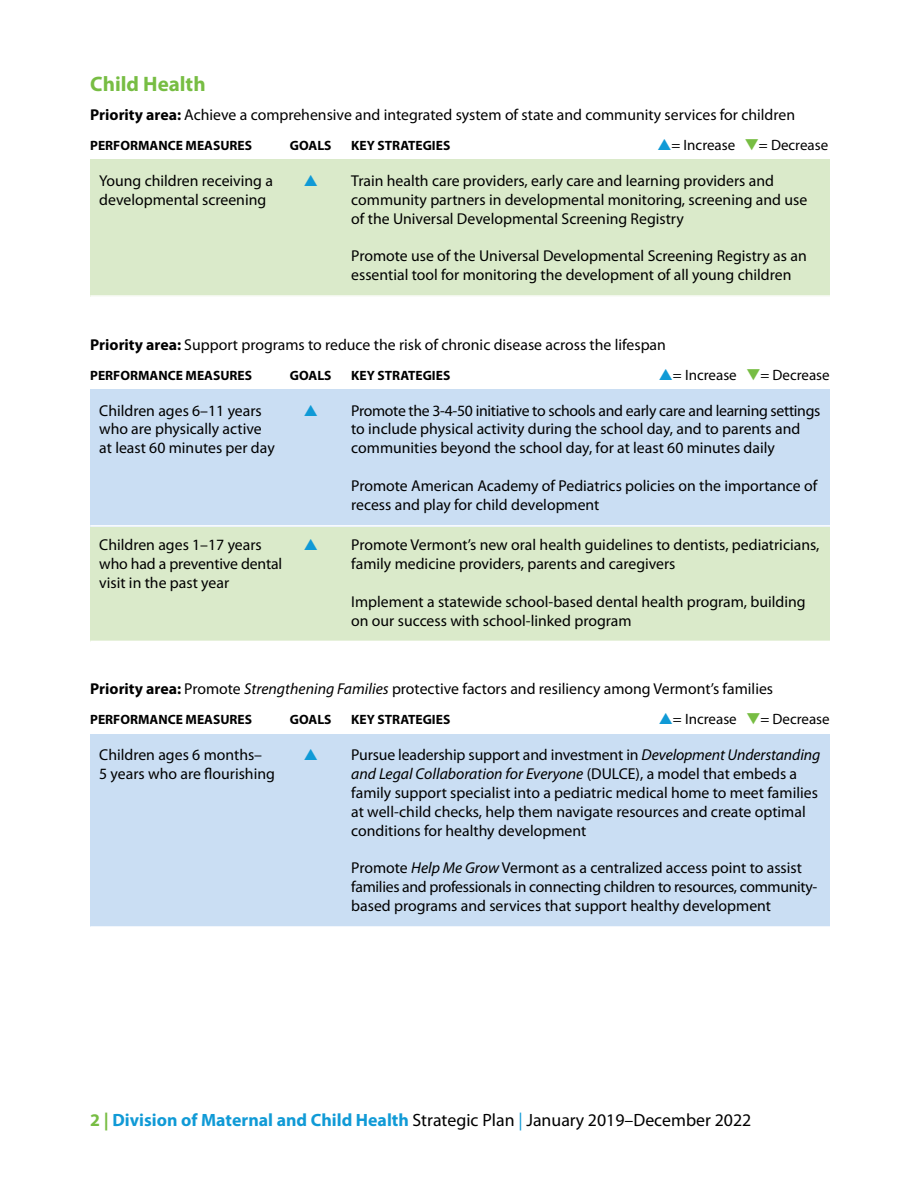
<style>
.page{position:relative;width:918px;height:1188px;background:#fff}
.page>*{position:absolute;margin:0;border:0;box-sizing:border-box;transform-origin:0 0}
.t1{font:700 21px "Myriad Pro";color:#77bd43}
.t2{font:17.85px "Myriad Pro";color:#000}
.t3{font:15.75px/18.9px "Myriad Pro";color:#000}
.t4{font:15.75px "Myriad Pro";letter-spacing:-.02em;color:#000}
.t5{font:15px "Myriad Pro";color:#000}
.t6{font:700 13.5px "Myriad Pro";color:#000}
.s1{font-weight:700}
.s2{color:#109ad6}
.s3{color:#77bd43}
.s4{font-style:italic}
.s5{font-weight:700;color:#77bd43}
.s6{font-weight:700;color:#109ad6}
</style>
<div class="page">
<div style="left:90px;top:734px;width:740px;height:192px;background:#cadef3"></div>
<div style="left:90px;top:526px;width:740px;height:116px;background:#daeaca"></div>
<div style="left:90px;top:159px;width:740px;height:137px;background:#daeaca"></div>
<div style="left:90px;top:389px;width:740px;height:137px;background:#cadef3"></div>
<hr style="left:90px;top:295px;width:742px;height:2px;background:#fff">
<hr style="left:90px;top:525px;width:742px;height:2px;background:#fff">
<hr style="left:90px;top:641px;width:742px;height:1px;background:#fff">
<h1 class="t1" style="left:90px;top:70px;width:117px">Child Health</h1>
<p class="t3" style="left:90px;top:105px;width:706px"><span class="s1">Priority area:</span> Achieve a comprehensive and integrated system of state and community services for children</p>
<p class="t6" style="left:90px;top:136px;width:163px">PERFORMANCE MEASURES</p>
<p class="t6" style="left:290px;top:136px;width:43px">GOALS</p>
<p class="t6" style="left:351px;top:136px;width:101px">KEY STRATEGIES</p>
<p class="t5" style="left:657px;top:135px;width:172px"><span class="s2">▲</span>= Increase <span class="s3">▼</span>= Decrease</p>
<p class="t3" style="left:99px;top:171px;width:175px">Young children receiving a</p>
<p class="t3" style="left:304px;top:171px;width:472px"><span class="s2">▲</span> Train health care providers, early care and learning providers and</p>
<p class="t3" style="left:99px;top:190px;width:169px">developmental screening</p>
<p class="t3" style="left:351px;top:190px;width:458px">community partners in developmental monitoring, screening and use of the Universal Developmental Screening Registry</p>
<p class="t3" style="left:351px;top:246px;width:457px">Promote use of the Universal Developmental Screening Registry as an essential tool for monitoring the development of all young children</p>
<p class="t3" style="left:90px;top:335px;width:577px"><span class="s1">Priority area:</span> Support programs to reduce the risk of chronic disease across the lifespan</p>
<p class="t6" style="left:90px;top:366px;width:163px">PERFORMANCE MEASURES</p>
<p class="t6" style="left:290px;top:366px;width:43px">GOALS</p>
<p class="t6" style="left:351px;top:366px;width:101px">KEY STRATEGIES</p>
<p class="t5" style="left:659px;top:365px;width:172px"><span class="s2">▲</span>= Increase <span class="s3">▼</span>= Decrease</p>
<p class="t3" style="left:99px;top:401px;width:164px">Children ages 6–11 years</p>
<p class="t4" style="left:304px;top:401px;width:518px"><span class="s2">▲</span> Promote the 3-4-50 initiative to schools and early care and learning settings</p>
<p class="t3" style="left:99px;top:419px;width:164px">who are physically active</p>
<p class="t3" style="left:351px;top:419px;width:451px">to include physical activity during the school day, and to parents and</p>
<p class="t3" style="left:99px;top:438px;width:177px">at least 60 minutes per day</p>
<p class="t3" style="left:351px;top:438px;width:425px">communities beyond the school day, for at least 60 minutes daily</p>
<p class="t3" style="left:351px;top:476px;width:468px">Promote American Academy of Pediatrics policies on the importance of recess and play for child development</p>
<p class="t3" style="left:99px;top:535px;width:164px">Children ages 1–17 years</p>
<p class="t3" style="left:304px;top:535px;width:517px"><span class="s2">▲</span> Promote Vermont’s new oral health guidelines to dentists, pediatricians,</p>
<p class="t3" style="left:99px;top:554px;width:185px">who had a preventive dental</p>
<p class="t3" style="left:351px;top:554px;width:326px">family medicine providers, parents and caregivers</p>
<p class="t3" style="left:99px;top:573px;width:131px">visit in the past year</p>
<p class="t3" style="left:351px;top:592px;width:456px">Implement a statewide school-based dental health program, building on our success with school-linked program</p>
<p class="t3" style="left:90px;top:679px;width:684px"><span class="s1">Priority area:</span> Promote <span class="s4">Strengthening Families</span> protective factors and resiliency among Vermont’s families</p>
<p class="t6" style="left:90px;top:711px;width:163px">PERFORMANCE MEASURES</p>
<p class="t6" style="left:290px;top:711px;width:43px">GOALS</p>
<p class="t6" style="left:351px;top:711px;width:101px">KEY STRATEGIES</p>
<p class="t5" style="left:659px;top:710px;width:172px"><span class="s2">▲</span>= Increase <span class="s3">▼</span>= Decrease</p>
<p class="t3" style="left:99px;top:745px;width:164px">Children ages 6 months–</p>
<p class="t3" style="left:304px;top:745px;width:518px"><span class="s2">▲</span> Pursue leadership support and investment in <span class="s4">Development Understanding</span></p>
<p class="t3" style="left:99px;top:764px;width:177px">5 years who are flourishing</p>
<p class="t3" style="left:351px;top:764px;width:468px"><span class="s4">and Legal Collaboration for Everyone</span> (DULCE), a model that embeds a family support specialist into a pediatric medical home to meet families at well-child checks, help them navigate resources and create optimal conditions for healthy development</p>
<p class="t3" style="left:351px;top:858px;width:468px">Promote <span class="s4">Help Me Grow</span> Vermont as a centralized access point to assist families and professionals in connecting children to resources, community&shy;based programs and services that support healthy development</p>
<p class="t2" style="left:90px;top:1109px;width:663px"><span class="s5">2 |</span> <span class="s6">Division of Maternal and Child Health</span> Strategic Plan <span class="s2">|</span> January 2019–December 2022</p>
</div>
